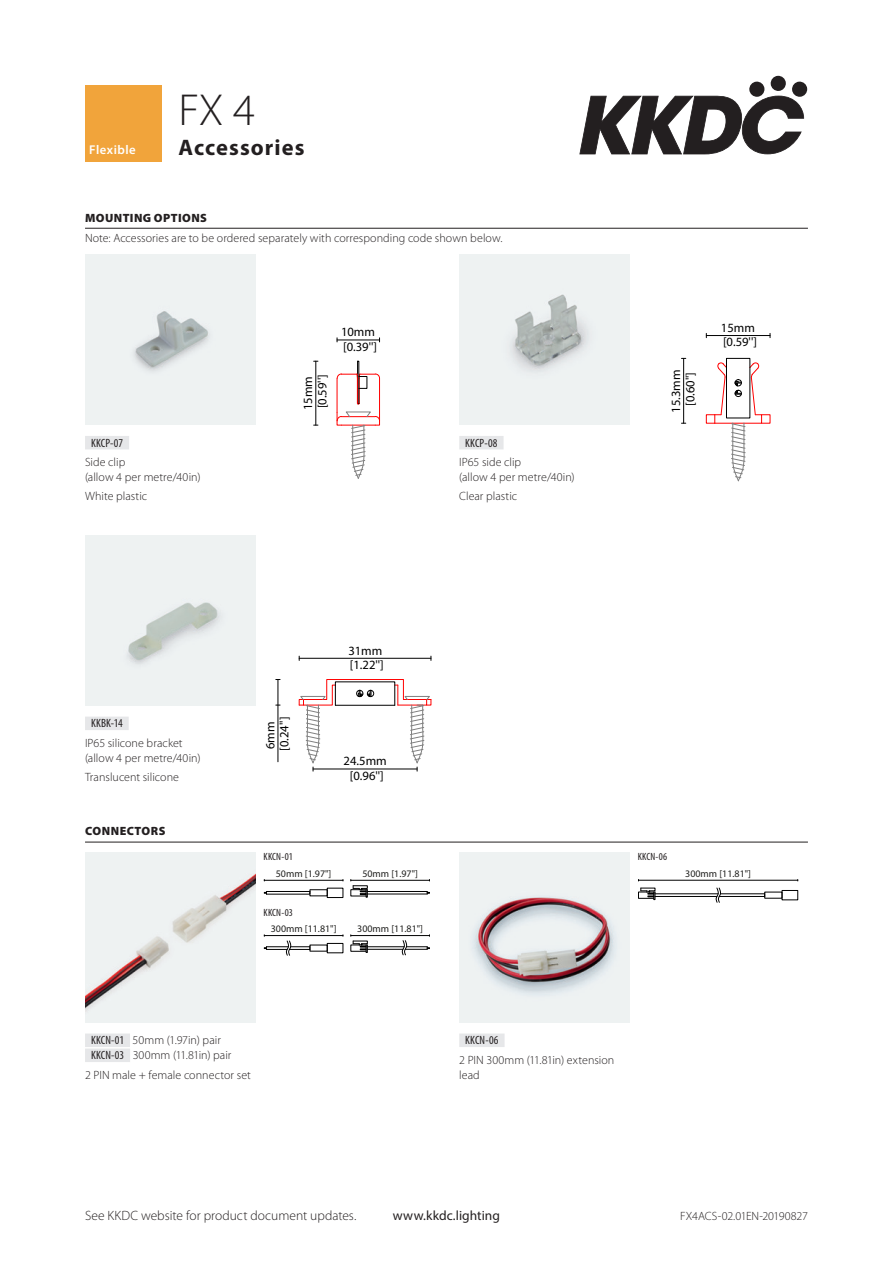
<style>
.page{position:relative;width:893px;height:1263px;background:#fff}
.page>*{position:absolute;margin:0;border:0;box-sizing:border-box;transform-origin:0 0}
.title_line1{font:300 45px "Myriad Pro";color:#231f20}
.title_line2{font:700 22.5px "Myriad Pro";letter-spacing:.045em;color:#231f20}
.t1{font:300 13.5px "Myriad Pro";color:#231f20}
.t2{font:13.5px "Myriad Pro";letter-spacing:.005em;color:#231f20}
.t3{font:600 12.75px "Myriad Pro";letter-spacing:.04em;color:#fff}
.t4{font:12.6px/14.2px "Myriad Pro";color:#000}
.body{font:300 12px/15px "Myriad Pro";letter-spacing:.005em;color:#231f20}
.Section_sub_text{font:300 12px "Myriad Pro";letter-spacing:.005em;color:#231f20}
.Product_code{font:300 12px/15px "Myriad Pro";color:#231f20}
.Product_code-2{font:condensed 12px "Myriad Pro";letter-spacing:.01em;color:#231f20}
.Section_sub_text-2{font:300 12px "Myriad Pro";letter-spacing:-.015em;color:#231f20}
.Section_heading_top{font:900 12px "Myriad Pro";letter-spacing:.035em;color:#231f20}
.Section_heading_othe{font:900 12px "Myriad Pro";letter-spacing:.04em;color:#231f20}
.Product_code_no_tint{font:condensed 10.5px "Myriad Pro";letter-spacing:.015em;color:#231f20}
.t5{font:10.05px "Myriad Pro";color:#20201e}
.s1{font-weight:400;font-stretch:condensed}
</style>
<div class="page">
<svg style="left:579px;top:96px;width:225px;height:58px"></svg>
<svg style="left:749px;top:81px;width:16px;height:16px"></svg>
<div style="left:770px;top:76px;width:16px;height:15px;background:#231f20;border-radius:50%"></div>
<div style="left:792px;top:81px;width:15px;height:16px;background:#231f20;border-radius:50%"></div>
<div style="left:85px;top:85px;width:77px;height:77px;background:#f1a43b"></div>
<hr style="left:85px;top:228px;width:723px;height:1px;background:#231f20">
<hr style="left:85px;top:842px;width:723px;height:1px;background:#231f20">
<img style="left:85px;top:255px;width:170px;height:170px">
<hr style="left:337px;top:378px;width:1px;height:34px;background:#f00">
<hr style="left:379px;top:378px;width:1px;height:34px;background:#f00">
<svg style="left:337px;top:361px;width:43px;height:44px"></svg>
<div style="left:359px;top:376px;width:8px;height:13px;border:1px solid #000"></div>
<svg style="left:336px;top:411px;width:44px;height:68px"></svg>
<hr style="left:337px;top:340px;width:43px;height:1px;background:#000">
<hr style="left:316px;top:361px;width:1px;height:64px;background:#000">
<img style="left:459px;top:255px;width:170px;height:170px">
<div style="left:706px;top:414px;width:9px;height:9px;border:1px solid #f00"></div>
<div style="left:726px;top:358px;width:24px;height:60px;border:1px solid #000"></div>
<svg style="left:714px;top:362px;width:48px;height:119px"></svg>
<hr style="left:706px;top:335px;width:64px;height:1px;background:#000">
<hr style="left:683px;top:358px;width:1px;height:65px;background:#000">
<div style="left:85px;top:436px;width:44px;height:13px;background:#e6e7e9"></div>
<div style="left:459px;top:436px;width:45px;height:13px;background:#e6e7e9"></div>
<img style="left:85px;top:535px;width:170px;height:171px">
<hr style="left:278px;top:679px;width:1px;height:83px;background:#000">
<svg style="left:299px;top:679px;width:132px;height:92px"></svg>
<hr style="left:313px;top:769px;width:104px;height:1px;background:#000">
<hr style="left:299px;top:658px;width:132px;height:1px;background:#000">
<div style="left:85px;top:717px;width:44px;height:13px;background:#e6e7e9"></div>
<img style="left:85px;top:852px;width:170px;height:170px">
<div style="left:327px;top:888px;width:16px;height:10px;border:1px solid #000"></div>
<hr style="left:367px;top:891px;width:60px;height:1px;background:#000">
<hr style="left:367px;top:894px;width:60px;height:1px;background:#000">
<svg style="left:264px;top:891px;width:46px;height:3px"></svg>
<svg style="left:351px;top:879px;width:17px;height:18px"></svg>
<hr style="left:351px;top:880px;width:78px;height:1px;background:#000">
<hr style="left:264px;top:880px;width:79px;height:1px;background:#000">
<div style="left:327px;top:943px;width:16px;height:10px;border:1px solid #000"></div>
<hr style="left:367px;top:946px;width:37px;height:1px;background:#000">
<hr style="left:367px;top:949px;width:36px;height:1px;background:#000">
<svg style="left:351px;top:936px;width:17px;height:16px"></svg>
<hr style="left:351px;top:935px;width:78px;height:1px;background:#000">
<svg style="left:402px;top:935px;width:28px;height:20px"></svg>
<svg style="left:264px;top:936px;width:47px;height:19px"></svg>
<hr style="left:264px;top:935px;width:79px;height:1px;background:#000">
<img style="left:459px;top:852px;width:170px;height:170px">
<div style="left:782px;top:890px;width:16px;height:10px;border:1px solid #000"></div>
<svg style="left:638px;top:888px;width:17px;height:12px"></svg>
<hr style="left:655px;top:893px;width:63px;height:1px;background:#000">
<hr style="left:720px;top:893px;width:45px;height:1px;background:#000">
<hr style="left:655px;top:896px;width:62px;height:1px;background:#000">
<hr style="left:719px;top:896px;width:46px;height:1px;background:#000">
<hr style="left:638px;top:880px;width:160px;height:1px;background:#000">
<svg style="left:716px;top:888px;width:5px;height:14px"></svg>
<div style="left:85px;top:1033px;width:45px;height:14px;background:#e6e7e9"></div>
<div style="left:85px;top:1048px;width:45px;height:14px;background:#e6e7e9"></div>
<div style="left:459px;top:1033px;width:46px;height:14px;background:#e6e7e9"></div>
<p class="t3" style="left:89px;top:142px;width:48px">Flexible</p>
<p class="title_line1" style="left:179px;top:83px;width:78px">FX 4</p>
<p class="title_line2" style="left:179px;top:133px;width:127px">Accessories</p>
<p class="Section_heading_top" style="left:85px;top:210px;width:123px">MOUNTING OPTIONS</p>
<p class="Section_sub_text" style="left:85px;top:231px;width:419px">Note: Accessories are to be ordered separately with corresponding code shown below.</p>
<p class="Product_code-2" style="left:91px;top:435px;width:34px">KKCP-07</p>
<p class="body" style="left:85px;top:454px;width:117px">Side clip<br>(allow 4 per metre/40in)</p>
<p class="body" style="left:85px;top:489px;width:64px">White plastic</p>
<p class="t4" style="left:301px;top:410px;width:38px;rotate:-90deg">15mm [0.59'']</p>
<p class="t4" style="left:341px;top:325px;width:38px">10mm [0.39'']</p>
<p class="Product_code-2" style="left:465px;top:435px;width:34px">KKCP-08</p>
<p class="body" style="left:459px;top:454px;width:117px">IP65 side clip<br>(allow 4 per metre/40in)</p>
<p class="body" style="left:459px;top:489px;width:60px">Clear plastic</p>
<p class="t4" style="left:669px;top:413px;width:45px;text-align:center;rotate:-90deg">15.3mm [0.60'']</p>
<p class="t4" style="left:721px;top:321px;width:38px">15mm [0.59'']</p>
<p class="Product_code-2" style="left:91px;top:716px;width:33px">KKBK-14</p>
<p class="body" style="left:85px;top:735px;width:117px">IP65 silicone bracket (allow 4 per metre/40in)</p>
<p class="body" style="left:85px;top:769px;width:96px">Translucent silicone</p>
<p class="Section_heading_othe" style="left:85px;top:823px;width:82px">CONNECTORS</p>
<p class="t4" style="left:263px;top:751px;width:35px;rotate:-90deg">6mm [0.24'']</p>
<p class="t4" style="left:348px;top:643px;width:37px">31mm [1.22'']</p>
<p class="t4" style="left:344px;top:754px;width:45px;text-align:center">24.5mm [0.96'']</p>
<p class="Product_code_no_tint" style="left:264px;top:850px;width:31px">KKCN-01</p>
<p class="t5" style="left:276px;top:867px;width:57px">50mm [1.97"]</p>
<p class="t5" style="left:362px;top:867px;width:57px">50mm [1.97"]</p>
<p class="Product_code_no_tint" style="left:264px;top:906px;width:31px">KKCN-03</p>
<p class="t5" style="left:271px;top:922px;width:67px">300mm [11.81"]</p>
<p class="t5" style="left:357px;top:922px;width:67px">300mm [11.81"]</p>
<p class="Product_code_no_tint" style="left:638px;top:850px;width:31px">KKCN-06</p>
<p class="t5" style="left:685px;top:867px;width:67px">300mm [11.81"]</p>
<p class="Product_code" style="left:91px;top:1033px;width:142px"><span class="s1">KKCN-01</span> 50mm (1.97in) pair<br><span class="s1">KKCN-03</span> 300mm (11.81in) pair</p>
<p class="body" style="left:85px;top:1067px;width:167px">2 PIN male + female connector set</p>
<p class="Product_code-2" style="left:465px;top:1033px;width:35px">KKCN-06</p>
<p class="body" style="left:459px;top:1052px;width:157px">2 PIN 300mm (11.81in) extension lead</p>
<p class="t1" style="left:85px;top:1208px;width:273px">See KKDC website for product document updates.</p>
<p class="t2" style="left:393px;top:1207px;width:109px">www.kkdc.lighting</p>
<p class="Section_sub_text-2" style="left:680px;top:1209px;width:129px">FX4ACS-02.01EN-20190827</p>
</div>
